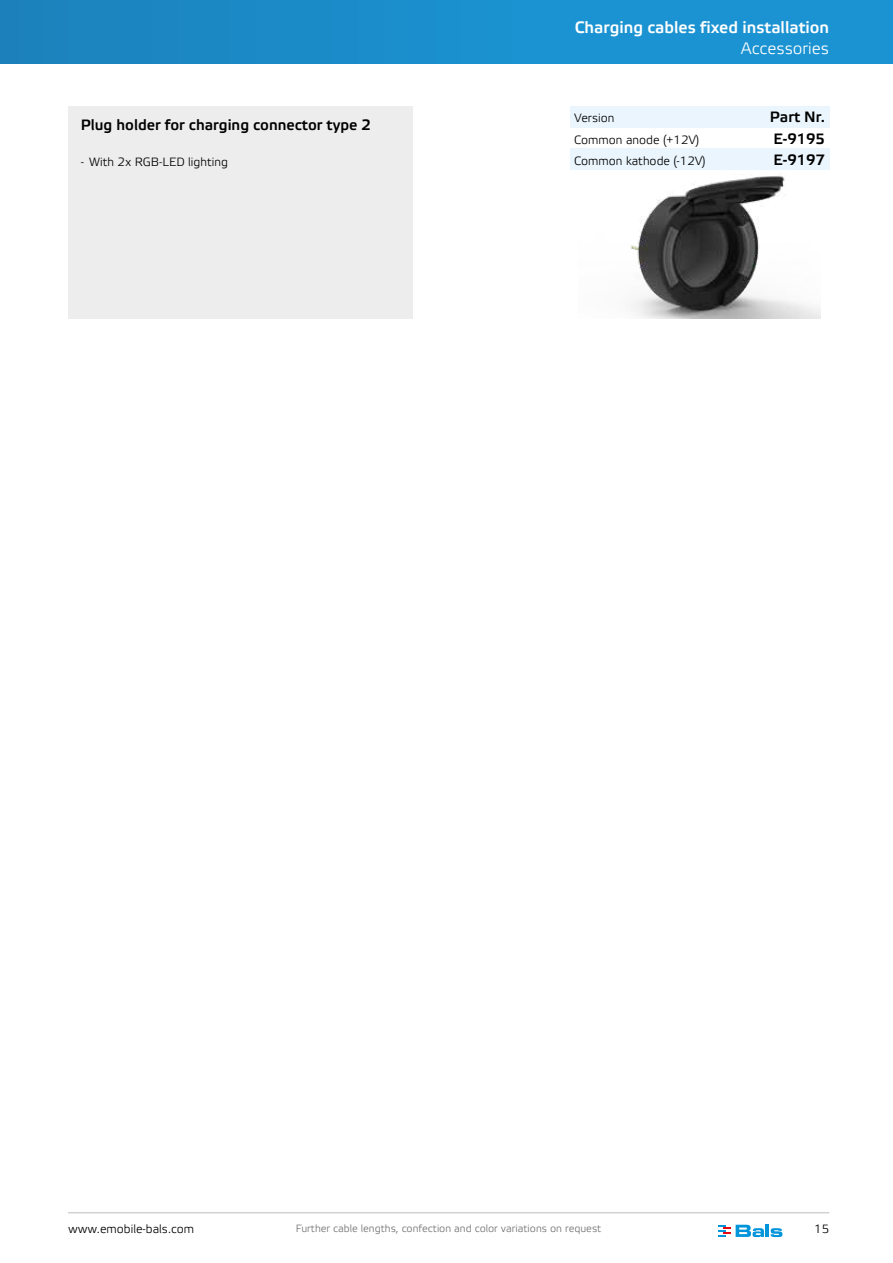
<style>
.page{position:relative;width:893px;height:1263px;background:#fff}
.page>*{position:absolute;margin:0;border:0;box-sizing:border-box;transform-origin:0 0}
.t1{font:500 16.5px "Etelka";color:#fff}
.t2{font:300 16.5px "Etelka";color:#fff}
.t3{font:500 15px "Etelka";color:#000}
.t4{font:300 12px "Etelka";color:#000}
.t5{font:300 10.5px "Etelka";color:#706f6f}
</style>
<div class="page">
<div style="left:0;top:0;width:893px;height:64px;background:linear-gradient(to right,#1b84be,#1b97d7)"></div>
<svg style="left:719px;top:1225px;width:63px;height:12px"></svg>
<hr style="left:68px;top:1212px;width:761px;height:1px;background:#d2d2d2">
<img style="left:630px;top:173px;width:190px;height:146px">
<div style="left:68px;top:106px;width:344px;height:213px;background:#ededed"></div>
<div style="left:570px;top:106px;width:259px;height:22px;background:#eaf5fd"></div>
<div style="left:570px;top:149px;width:259px;height:21px;background:#eaf5fd"></div>
<h1 class="t1" style="left:575px;top:17px;width:256px">Charging cables fixed installation</h1>
<p class="t3" style="left:81px;top:115px;width:292px">Plug holder for charging connector type 2</p>
<p class="t4" style="left:81px;top:154px;width:149px">- With 2x RGB-LED lighting</p>
<h1 class="t2" style="left:741px;top:39px;width:90px">Accessories</h1>
<p class="t4" style="left:574px;top:111px;width:42px">Version</p>
<p class="t3" style="left:770px;top:108px;width:57px">Part Nr.</p>
<p class="t4" style="left:574px;top:132px;width:127px">Common anode (+12V)</p>
<p class="t3" style="left:773px;top:129px;width:53px">E-9195</p>
<p class="t4" style="left:574px;top:153px;width:133px">Common kathode (-12V)</p>
<p class="t3" style="left:773px;top:150px;width:53px">E-9197</p>
<p class="t4" style="left:68px;top:1222px;width:127px">www.emobile-bals.com</p>
<p class="t5" style="left:296px;top:1222px;width:307px">Further cable lengths, confection and color variations on request</p>
<p class="t4" style="left:814px;top:1222px;width:16px">15</p>
</div>
